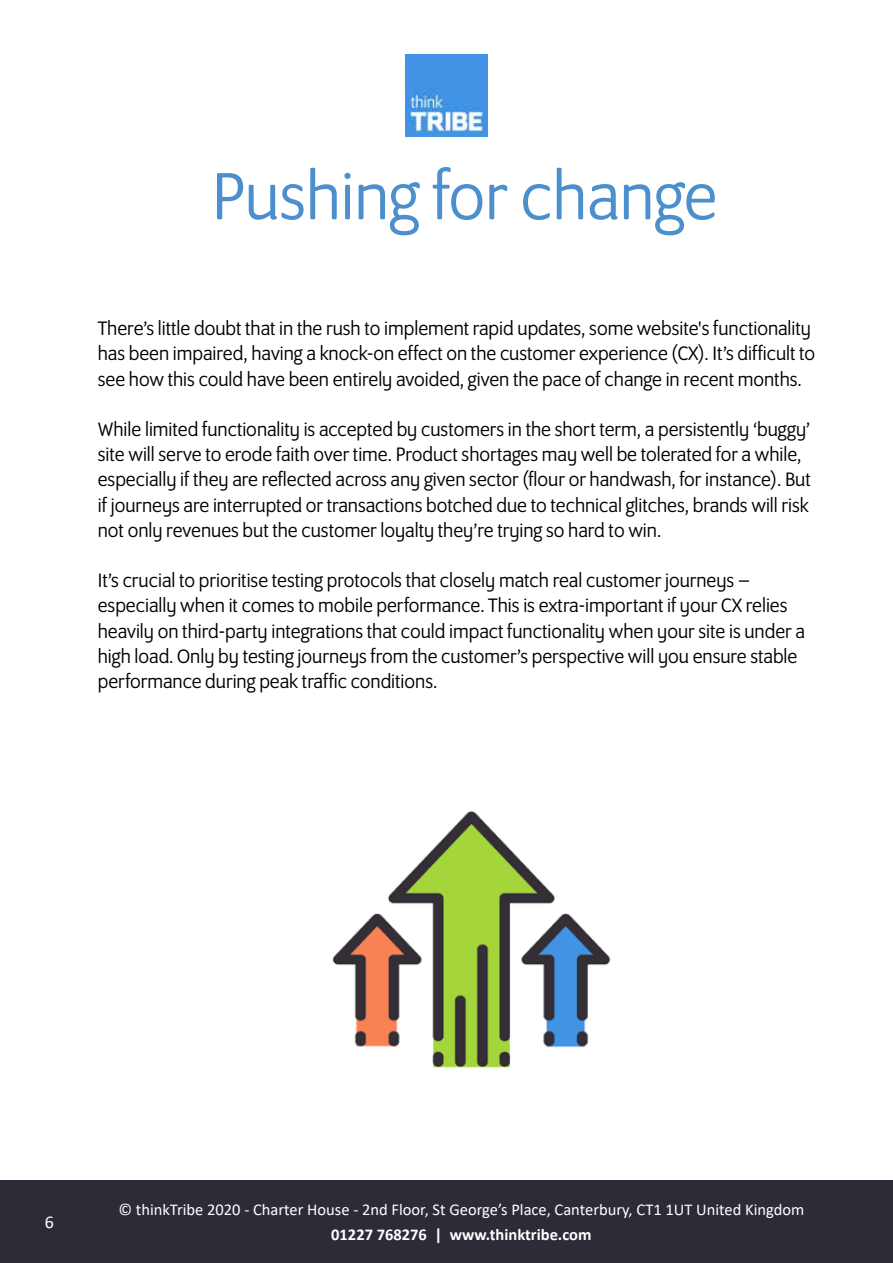
<style>
.page{position:relative;width:893px;height:1263px;background:#fff}
.page>*{position:absolute;margin:0;border:0;box-sizing:border-box;transform-origin:0 0}
.t1{font:72px "Program OT";color:#4b8fcc}
.t2{font:21px/25.2px "Program OT";color:#000}
.t3{font:18px "Calibri";color:#fff}
.t4{font:16.5px "Calibri";color:#fff}
.t5{font:700 16.5px "Calibri";color:#fff}
</style>
<div class="page">
<div style="left:0;top:1180px;width:893px;height:83px;background:#2c2c36"></div>
<img style="left:405px;top:54px;width:83px;height:82px">
<img style="left:332px;top:811px;width:279px;height:257px">
<h1 class="t1" style="left:212px;top:156px;width:507px">Pushing for change</h1>
<p class="t2" style="left:98px;top:316px;width:719px">There’s little doubt that in the rush to implement rapid updates, some website's functionality has been impaired, having a knock-on effect on the customer experience (CX). It’s difficult to see how this could have been entirely avoided, given the pace of change in recent months.</p>
<p class="t2" style="left:98px;top:416px;width:714px">While limited functionality is accepted by customers in the short term, a persistently ‘buggy’ site will serve to erode faith over time. Product shortages may well be tolerated for a while, especially if they are reflected across any given sector (flour or handwash, for instance). But if journeys are interrupted or transactions botched due to technical glitches, brands will risk not only revenues but the customer loyalty they’re trying so hard to win.</p>
<p class="t2" style="left:98px;top:568px;width:709px">It’s crucial to prioritise testing protocols that closely match real customer journeys – especially when it comes to mobile performance. This is extra-important if your CX relies heavily on third-party integrations that could impact functionality when your site is under a high load. Only by testing journeys from the customer’s perspective will you ensure stable performance during peak traffic conditions.</p>
<p class="t3" style="left:45px;top:1210px;width:11px">6</p>
<p class="t4" style="left:118px;top:1198px;width:687px">© thinkTribe 2020 - Charter House - 2nd Floor, St George’s Place, Canterbury, CT1 1UT United Kingdom</p>
<p class="t5" style="left:331px;top:1222px;width:262px">01227 768276 | www.thinktribe.com</p>
</div>
